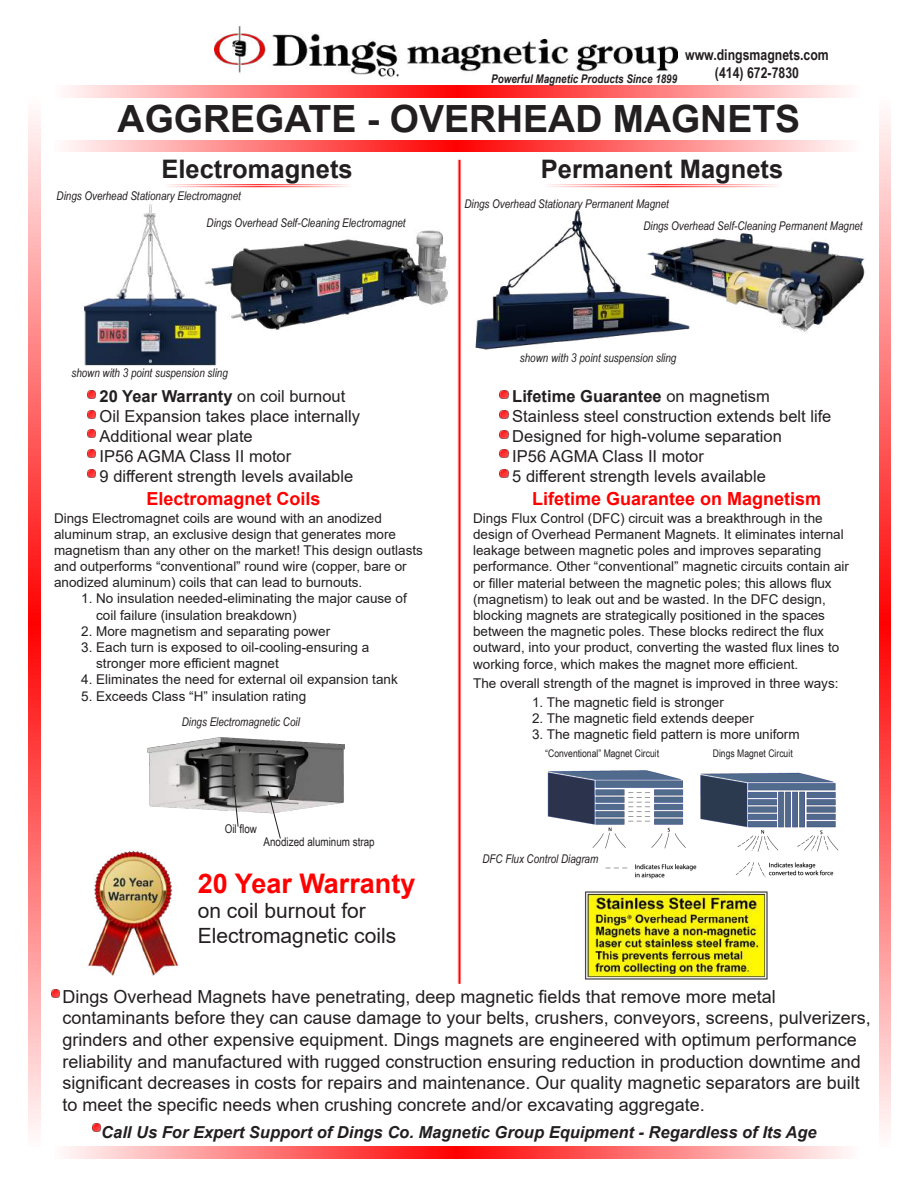
<style>
.page{position:relative;width:918px;height:1188px;background:#fff}
.page>*{position:absolute;margin:0;border:0;box-sizing:border-box;transform-origin:0 0}
.t1{font:700 37.5px "Arial";color:#231f20}
.t2{font:700 27px "Arial";color:#f00}
.t3{font:700 25.5px "Arial";color:#231f20}
.t4{font:21px/25.2px "Arial";color:#231f20}
.t5{font:18px/21.6px "Arial";color:#231f20}
.t6{font:700 18px "Arial";color:#f00}
.t7{font:16.5px/19.8px "Arial";color:#231f20}
.t8{font:italic 700 16.5px "Arial";color:#231f20}
.t9{font:700 15px/18px "Arial Narrow";color:#231f20;text-align:center}
.t10{font:13.5px/16.2px "Arial";color:#231f20}
.t11{font:italic 12px "Arial Narrow";color:#231f20}
.t12{font:italic 700 12px "Arial Narrow";color:#231f20}
.t13{font:12px "Arial Narrow";color:#231f20}
.t14{font:10.5px "Arial Narrow";color:#231f20}
.s1{font-weight:700}
</style>
<div class="page">
<svg style="left:67px;top:140px;width:778px;height:12px;background:#ff7979"></svg>
<svg style="left:29px;top:117px;width:11px;height:1013px;background:#ff7a7a"></svg>
<svg style="left:879px;top:117px;width:12px;height:1013px;background:#ff7979"></svg>
<img style="left:219px;top:230px;width:230px;height:101px">
<svg style="left:68px;top:86px;width:779px;height:11px;background:#ff7a7a"></svg>
<svg style="left:67px;top:1146px;width:778px;height:12px;background:#ff7979"></svg>
<img style="left:691px;top:233px;width:174px;height:99px">
<svg style="left:87px;top:390px;width:8px;height:8px"></svg>
<svg style="left:87px;top:411px;width:8px;height:8px"></svg>
<svg style="left:87px;top:429px;width:8px;height:9px"></svg>
<svg style="left:87px;top:450px;width:8px;height:8px"></svg>
<svg style="left:87px;top:470px;width:8px;height:8px"></svg>
<svg style="left:500px;top:390px;width:8px;height:8px"></svg>
<svg style="left:500px;top:410px;width:8px;height:8px"></svg>
<svg style="left:500px;top:430px;width:8px;height:8px"></svg>
<svg style="left:500px;top:450px;width:8px;height:8px"></svg>
<svg style="left:500px;top:469px;width:8px;height:9px"></svg>
<img style="left:148px;top:737px;width:197px;height:76px">
<svg style="left:267px;top:790px;width:14px;height:49px"></svg>
<svg style="left:233px;top:787px;width:6px;height:40px"></svg>
<img style="left:547px;top:770px;width:292px;height:109px">
<img style="left:585px;top:891px;width:183px;height:89px">
<img style="left:87px;top:851px;width:91px;height:125px">
<svg style="left:51px;top:990px;width:8px;height:8px"></svg>
<svg style="left:457px;top:160px;width:4px;height:824px;background:#ff7272"></svg>
<img style="left:84px;top:204px;width:135px;height:162px">
<img style="left:475px;top:210px;width:216px;height:140px">
<svg style="left:93px;top:1123px;width:8px;height:8px"></svg>
<img style="left:214px;top:26px;width:463px;height:51px">
<p class="t9" style="left:685px;top:45px;width:145px">www.dingsmagnets.com (414) 672-7830</p>
<p class="t12" style="left:491px;top:69px;width:187px">Powerful Magnetic Products Since 1899</p>
<h1 class="t1" style="left:118px;top:93px;width:684px">AGGREGATE - OVERHEAD MAGNETS</h1>
<h3 class="t3" style="left:161px;top:151px;width:193px">Electromagnets</h3>
<h3 class="t3" style="left:541px;top:151px;width:244px">Permanent Magnets</h3>
<p class="t11" style="left:57px;top:188px;width:186px">Dings Overhead Stationary Electromagnet</p>
<p class="t11" style="left:207px;top:215px;width:201px">Dings Overhead Self-Cleaning Electromagnet</p>
<p class="t11" style="left:71px;top:365px;width:158px">shown with 3 point suspension sling</p>
<p class="t11" style="left:464px;top:196px;width:206px">Dings Overhead Stationary Permanent Magnet</p>
<p class="t11" style="left:643px;top:218px;width:221px">Dings Overhead Self-Cleaning Permanent Magnet</p>
<p class="t11" style="left:520px;top:349px;width:158px">shown with 3 point suspension sling</p>
<p class="t7" style="left:100px;top:387px;width:262px"><span class="s1">20 Year Warranty</span> on coil burnout<br>Oil Expansion takes place internally<br>Additional wear plate<br>IP56 AGMA Class II motor<br>9 different strength levels available</p>
<p class="t7" style="left:512px;top:387px;width:321px"><span class="s1">Lifetime Guarantee</span> on magnetism Stainless steel construction extends belt life Designed for high-volume separation<br>IP56 AGMA Class II motor<br>5 different strength levels available</p>
<p class="t10" style="left:473px;top:510px;width:377px">Dings Flux Control (DFC) circuit was a breakthrough in the design of Overhead Permanent Magnets. It eliminates internal leakage between magnetic poles and improves separating performance. Other “conventional” magnetic circuits contain air or filler material between the magnetic poles; this allows flux (magnetism) to leak out and be wasted. In the DFC design, blocking magnets are strategically positioned in the spaces between the magnetic poles. These blocks redirect the flux outward, into your product, converting the wasted flux lines to working force, which makes the magnet more efficient.</p>
<h3 class="t6" style="left:147px;top:486px;width:176px">Electromagnet Coils</h3>
<h3 class="t6" style="left:532px;top:486px;width:291px">Lifetime Guarantee on Magnetism</h3>
<p class="t10" style="left:54px;top:510px;width:370px">Dings Electromagnet coils are wound with an anodized aluminum strap, an exclusive design that generates more magnetism than any other on the market! This design outlasts and outperforms “conventional” round wire (copper, bare or anodized aluminum) coils that can lead to burnouts.</p>
<p class="t10" style="left:96px;top:590px;width:312px;text-indent:-15px">1. No insulation needed-eliminating the major cause of coil failure (insulation breakdown)</p>
<p class="t10" style="left:81px;top:623px;width:251px">2. More magnetism and separating power</p>
<p class="t10" style="left:96px;top:639px;width:275px;text-indent:-15px">3. Each turn is exposed to oil-cooling-ensuring a stronger more efficient magnet</p>
<p class="t10" style="left:81px;top:671px;width:318px">4. Eliminates the need for external oil expansion tank</p>
<p class="t10" style="left:81px;top:688px;width:227px">5. Exceeds Class “H” insulation rating</p>
<p class="t10" style="left:473px;top:675px;width:367px">The overall strength of the magnet is improved in three ways:</p>
<p class="t10" style="left:532px;top:694px;width:193px">1. The magnetic field is stronger</p>
<p class="t10" style="left:532px;top:710px;width:223px">2. The magnetic field extends deeper</p>
<p class="t10" style="left:532px;top:726px;width:269px">3. The magnetic field pattern is more uniform</p>
<p class="t11" style="left:182px;top:713px;width:120px">Dings Electromagnetic Coil</p>
<p class="t13" style="left:225px;top:820px;width:34px">Oil flow</p>
<p class="t13" style="left:264px;top:833px;width:113px">Anodized aluminum strap</p>
<h2 class="t2" style="left:198px;top:864px;width:219px">20 Year Warranty</h2>
<h3 class="t4" style="left:198px;top:898px;width:200px">on coil burnout for<br>Electromagnetic coils</h3>
<p class="t14" style="left:545px;top:746px;width:115px">“Conventional” Magnet Circuit</p>
<p class="t14" style="left:713px;top:746px;width:81px">Dings Magnet Circuit</p>
<p class="t11" style="left:482px;top:851px;width:117px">DFC Flux Control Diagram</p>
<p class="t5" style="left:62px;top:986px;width:810px">Dings Overhead Magnets have penetrating, deep magnetic fields that remove more metal contaminants before they can cause damage to your belts, crushers, conveyors, screens, pulverizers, grinders and other expensive equipment. Dings magnets are engineered with optimum performance reliability and manufactured with rugged construction ensuring reduction in production downtime and significant decreases in costs for repairs and maintenance. Our quality magnetic separators are built to meet the specific needs when crushing concrete and/or excavating aggregate.</p>
<p class="t8" style="left:101px;top:1121px;width:717px">Call Us For Expert Support of Dings Co. Magnetic Group Equipment - Regardless of Its Age</p>
</div>
